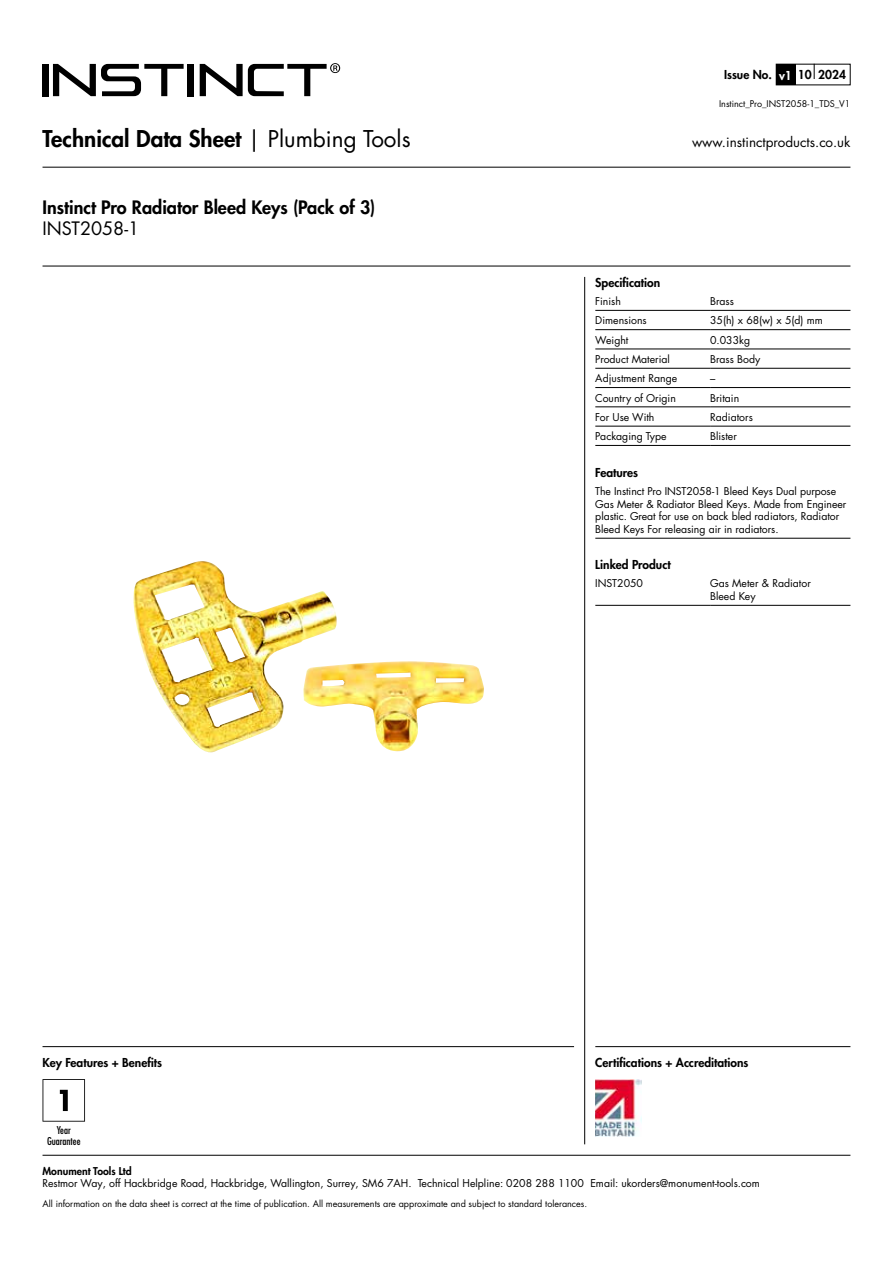
<style>
.page{position:relative;width:893px;height:1263px;background:#fff}
.page>*{position:absolute;margin:0;border:0;box-sizing:border-box;transform-origin:0 0}
.t1{font:800 22.5px "Futura LT Pro";color:#000}
.t2{font:800 18px "Futura LT Pro";color:#000}
.t3{font:18px "Futura LT Pro";color:#000}
.t4{font:13.5px "Futura LT Pro";color:#000}
.t5{font:800 12px "Futura LT Pro";color:#000}
.t6{font:10.5px/12.6px "Futura LT Pro";color:#000}
.t7{font:800 10.5px "Futura LT Pro";color:#000}
.t8{font:500 condensed 10.5px/10.5px "Futura LT Pro";color:#000;text-align:center}
.t9{font:9px "Futura LT Pro";color:#000}
.s1{color:#fff}
.s2{font-weight:400}
</style>
<div class="page">
<div style="left:43px;top:64px;width:6px;height:32px;background:#000"></div>
<div style="left:188px;top:64px;width:6px;height:32px;background:#000"></div>
<svg style="left:200px;top:63px;width:140px;height:33px"></svg>
<svg style="left:53px;top:64px;width:131px;height:32px"></svg>
<div style="left:776px;top:64px;width:19px;height:21px;background:#000"></div>
<svg style="left:814px;top:64px;width:1px;height:15px"></svg>
<hr style="left:43px;top:1155px;width:807px;height:1px;background:#000">
<hr style="left:43px;top:1046px;width:531px;height:1px;background:#000">
<hr style="left:595px;top:1046px;width:255px;height:1px;background:#000">
<hr style="left:43px;top:167px;width:807px;height:1px;background:#000">
<hr style="left:43px;top:266px;width:807px;height:1px;background:#000">
<hr style="left:584px;top:277px;width:1px;height:867px;background:#000">
<svg style="left:43px;top:1079px;width:42px;height:42px"></svg>
<hr style="left:595px;top:310px;width:115px;height:1px;background:#000">
<hr style="left:710px;top:310px;width:140px;height:1px;background:#000">
<hr style="left:595px;top:329px;width:115px;height:1px;background:#000">
<hr style="left:710px;top:329px;width:140px;height:1px;background:#000">
<hr style="left:595px;top:349px;width:115px;height:1px;background:#000">
<hr style="left:710px;top:349px;width:140px;height:1px;background:#000">
<hr style="left:595px;top:387px;width:115px;height:1px;background:#000">
<hr style="left:710px;top:387px;width:140px;height:1px;background:#000">
<hr style="left:595px;top:407px;width:115px;height:1px;background:#000">
<hr style="left:710px;top:407px;width:140px;height:1px;background:#000">
<hr style="left:595px;top:426px;width:115px;height:1px;background:#000">
<hr style="left:710px;top:426px;width:140px;height:1px;background:#000">
<hr style="left:595px;top:445px;width:115px;height:1px;background:#000">
<hr style="left:710px;top:445px;width:140px;height:1px;background:#000">
<hr style="left:595px;top:368px;width:115px;height:1px;background:#000">
<hr style="left:710px;top:368px;width:140px;height:1px;background:#000">
<hr style="left:595px;top:538px;width:255px;height:1px;background:#000">
<hr style="left:595px;top:605px;width:115px;height:1px;background:#000">
<hr style="left:710px;top:605px;width:140px;height:1px;background:#000">
<img style="left:595px;top:1079px;width:47px;height:57px">
<img style="left:133px;top:561px;width:351px;height:192px">
<p class="t5" style="left:724px;top:66px;width:123px">Issue No. <span class="s1">v1</span> 10 2024</p>
<p class="t9" style="left:719px;top:98px;width:133px">Instinct_Pro_INST2058-1_TDS_V1</p>
<h1 class="t1" style="left:43px;top:122px;width:370px">Technical Data Sheet <span class="s2">| Plumbing Tools</span></h1>
<p class="t4" style="left:692px;top:132px;width:160px">www.instinctproducts.co.uk</p>
<h2 class="t2" style="left:43px;top:193px;width:334px">Instinct Pro Radiator Bleed Keys (Pack of 3)</h2>
<h2 class="t3" style="left:43px;top:216px;width:98px">INST2058-1</h2>
<p class="t5" style="left:595px;top:273px;width:66px">Specification</p>
<p class="t6" style="left:595px;top:295px;width:27px">Finish</p>
<p class="t6" style="left:710px;top:295px;width:25px">Brass</p>
<p class="t6" style="left:595px;top:314px;width:53px">Dimensions</p>
<p class="t6" style="left:710px;top:314px;width:114px">35(h) x 68(w) x 5(d) mm</p>
<p class="t6" style="left:595px;top:333px;width:35px">Weight</p>
<p class="t6" style="left:710px;top:333px;width:42px">0.033kg</p>
<p class="t6" style="left:595px;top:353px;width:76px">Product Material</p>
<p class="t6" style="left:710px;top:353px;width:52px">Brass Body</p>
<p class="t6" style="left:595px;top:372px;width:83px">Adjustment Range</p>
<p class="t6" style="left:710px;top:372px;width:7px">–</p>
<p class="t6" style="left:595px;top:391px;width:82px">Country of Origin</p>
<p class="t6" style="left:710px;top:391px;width:31px">Britain</p>
<p class="t6" style="left:595px;top:410px;width:61px">For Use With</p>
<p class="t6" style="left:710px;top:410px;width:44px">Radiators</p>
<p class="t6" style="left:595px;top:430px;width:73px">Packaging Type</p>
<p class="t6" style="left:710px;top:430px;width:28px">Blister</p>
<p class="t5" style="left:595px;top:463px;width:44px">Features</p>
<p class="t6" style="left:595px;top:485px;width:253px">The Instinct Pro INST2058-1 Bleed Keys Dual purpose Gas Meter &amp; Radiator Bleed Keys. Made from Engineer plastic. Great for use on back bled radiators, Radiator Bleed Keys For releasing air in radiators.</p>
<p class="t5" style="left:595px;top:556px;width:77px">Linked Product</p>
<p class="t6" style="left:595px;top:577px;width:49px">INST2050</p>
<p class="t6" style="left:710px;top:577px;width:102px">Gas Meter &amp; Radiator<br>Bleed Key</p>
<p class="t5" style="left:43px;top:1053px;width:121px">Key Features + Benefits</p>
<p class="t5" style="left:595px;top:1053px;width:155px">Certifications + Accreditations</p>
<p class="t8" style="left:47px;top:1125px;width:35px">Year<br>Guarantee</p>
<p class="t7" style="left:43px;top:1163px;width:91px">Monument Tools Ltd</p>
<p class="t6" style="left:43px;top:1177px;width:719px">Restmor Way, off Hackbridge Road, Hackbridge, Wallington, Surrey, SM6 7AH. Technical Helpline: 0208 288 1100 Email: ukorders@monument-tools.com</p>
<p class="t9" style="left:43px;top:1197px;width:546px">All information on the data sheet is correct at the time of publication. All measurements are approximate and subject to standard tolerances.</p>
</div>
